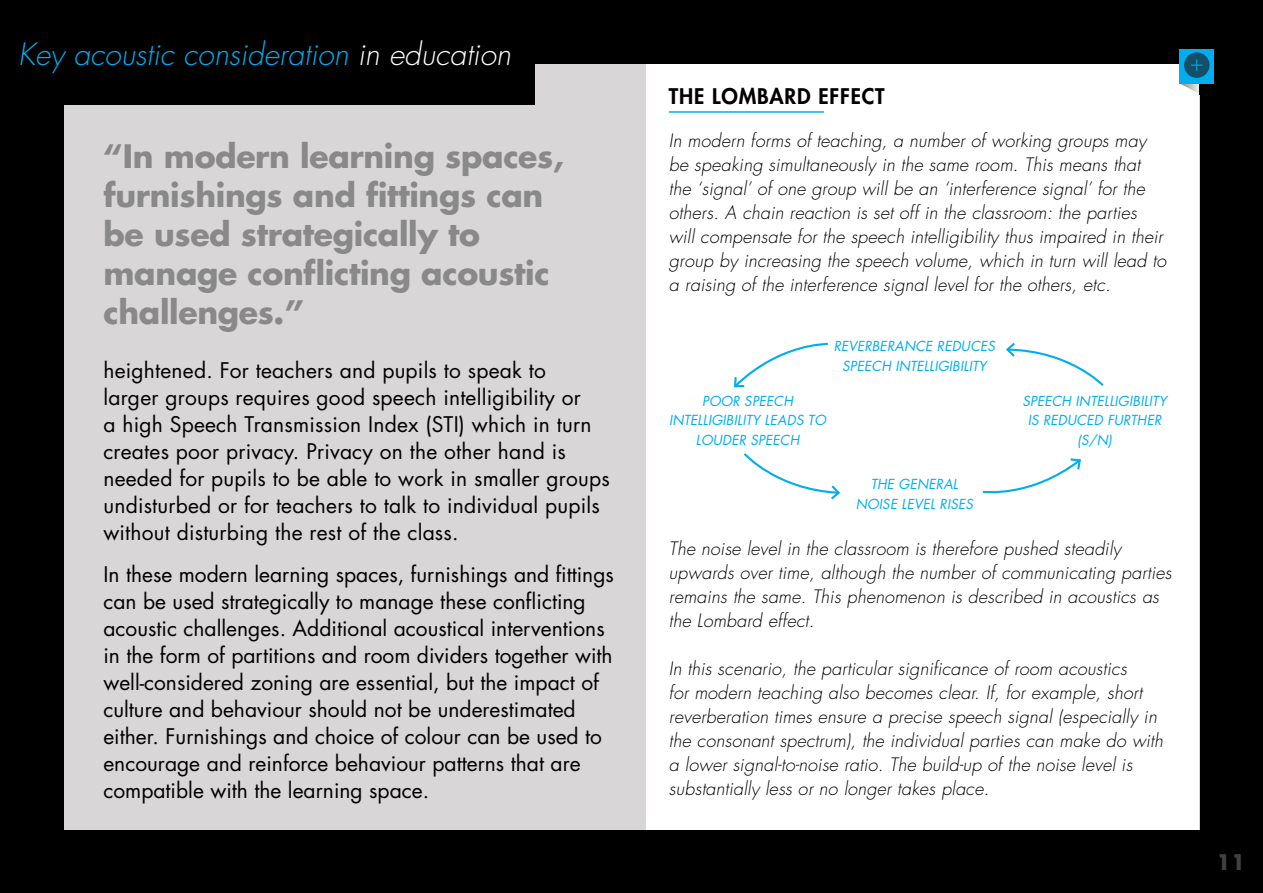
<style>
.page{position:relative;width:1263px;height:893px;background:#000}
.page>*{position:absolute;margin:0;border:0;box-sizing:border-box;transform-origin:0 0}
.t1{font:700 31.5px/39px "Futura Std";letter-spacing:-.01em;color:#898989}
.t2{font:italic 300 30px "Futura Std";color:#00aeef}
.t3{font:21px/27px "Futura Std";color:#000}
.t4{font:800 21px "Futura Std";letter-spacing:.04em;color:#000}
.t5{font:700 21px "Futura Std";color:#414042}
.t6{font:italic 300 18px/24px "Futura Std";letter-spacing:.01em;color:#000}
.t7{font:italic 13.5px/19.5px "Futura Std";letter-spacing:.01em;color:#00aeef;text-align:center}
.s1{color:#fff}
</style>
<div class="page">
<div style="left:64px;top:64px;width:1135px;height:765px;background:#d8d6d6"></div>
<div style="left:646px;top:64px;width:553px;height:765px;background:#fff"></div>
<hr style="left:669px;top:111px;width:155px;height:2px;background:#00aeef">
<div style="left:1179px;top:49px;width:35px;height:34px;background:#00aeef"></div>
<div style="left:1184px;top:52px;width:25px;height:26px;background:#134f69;border-radius:50%"></div>
<svg style="left:1179px;top:59px;width:23px;height:34px"></svg>
<div style="left:0;top:0;width:535px;height:105px;background:#000"></div>
<svg style="left:1006px;top:342px;width:98px;height:44px"></svg>
<svg style="left:734px;top:342px;width:94px;height:46px"></svg>
<svg style="left:743px;top:453px;width:98px;height:47px"></svg>
<svg style="left:982px;top:458px;width:99px;height:36px"></svg>
<h2 class="t2" style="left:18px;top:36px;width:494px">Key acoustic consideration <span class="s1">in education</span></h2>
<h1 class="t1" style="left:103px;top:136px;width:462px">“In modern learning spaces, furnishings and fittings can be used strategically to manage conflicting acoustic challenges.”</h1>
<p class="t3" style="left:103px;top:357px;width:508px">heightened. For teachers and pupils to speak to<br>larger groups requires good speech intelligibility or<br>a high Speech Transmission Index (STI) which in turn creates poor privacy. Privacy on the other hand is needed for pupils to be able to work in smaller groups undisturbed or for teachers to talk to individual pupils without disturbing the rest of the class.</p>
<p class="t3" style="left:103px;top:561px;width:512px">In these modern learning spaces, furnishings and fittings can be used strategically to manage these conflicting acoustic challenges. Additional acoustical interventions in the form of partitions and room dividers together with well-considered zoning are essential, but the impact of culture and behaviour should not be underestimated either. Furnishings and choice of colour can be used to encourage and reinforce behaviour patterns that are compatible with the learning space.</p>
<p class="t4" style="left:669px;top:83px;width:217px">THE LOMBARD EFFECT</p>
<p class="t6" style="left:669px;top:129px;width:499px">In modern forms of teaching, a number of working groups may be speaking simultaneously in the same room. This means that the ‘signal’ of one group will be an ‘interference signal’ for the others. A chain reaction is set off in the classroom: the parties will compensate for the speech intelligibility thus impaired in their group by increasing the speech volume, which in turn will lead to a raising of the interference signal level for the others, etc.</p>
<p class="t7" style="left:834px;top:337px;width:163px">REVERBERANCE REDUCES<br>SPEECH INTELLIGIBILITY</p>
<p class="t7" style="left:669px;top:391px;width:159px">POOR SPEECH<br>INTELLIGIBILITY LEADS TO<br>LOUDER SPEECH</p>
<p class="t7" style="left:856px;top:475px;width:119px">THE GENERAL<br>NOISE LEVEL RISES</p>
<p class="t7" style="left:1022px;top:391px;width:146px">SPEECH INTELLIGIBILITY<br>IS REDUCED FURTHER (S/N)</p>
<p class="t6" style="left:669px;top:537px;width:504px">The noise level in the classroom is therefore pushed steadily upwards over time, although the number of communicating parties remains the same. This phenomenon is described in acoustics as the Lombard effect.</p>
<p class="t6" style="left:669px;top:657px;width:495px">In this scenario, the particular significance of room acoustics<br>for modern teaching also becomes clear. If, for example, short reverberation times ensure a precise speech signal (especially in the consonant spectrum), the individual parties can make do with a lower signal-to-noise ratio. The build-up of the noise level is substantially less or no longer takes place.</p>
<p class="t5" style="left:1216px;top:848px;width:31px">11</p>
</div>
